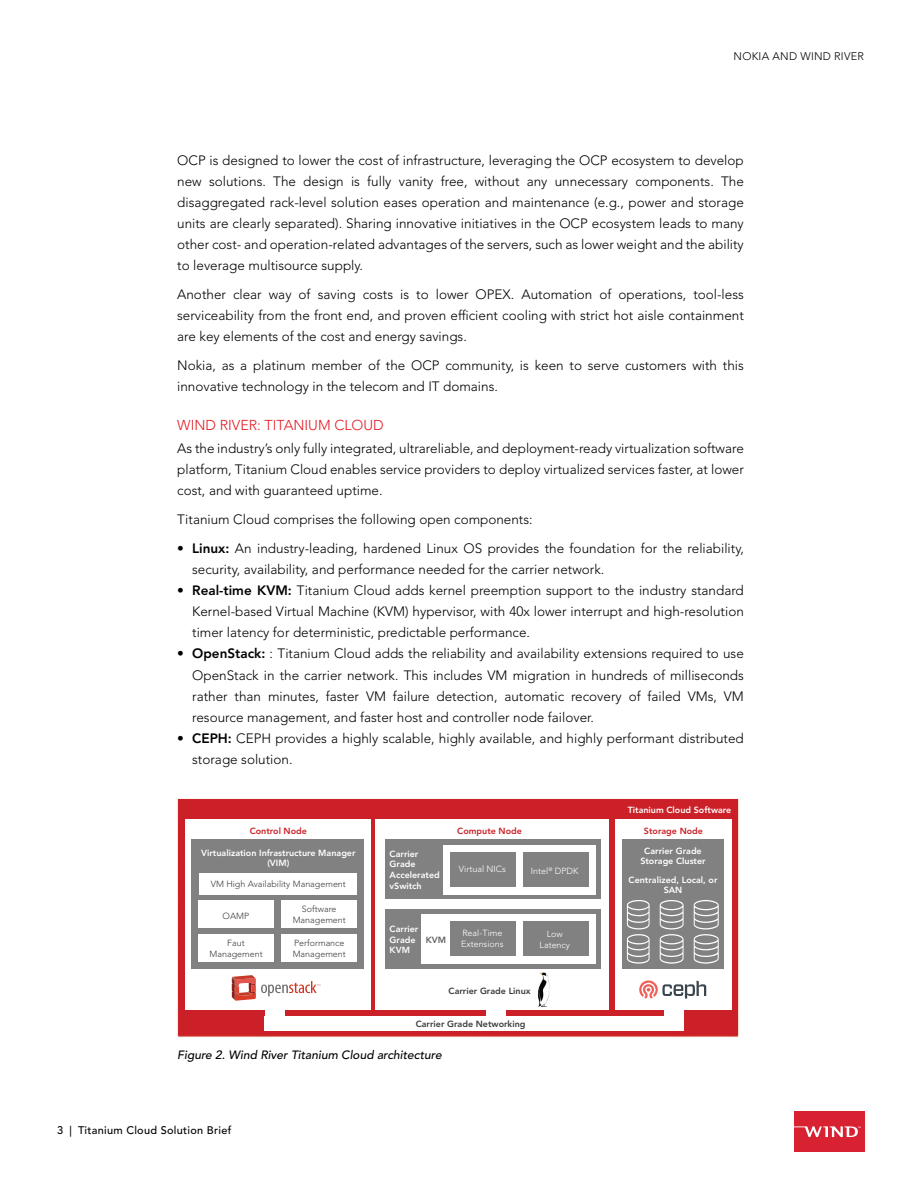
<style>
.page{position:relative;width:918px;height:1188px;background:#fff}
.page>*{position:absolute;margin:0;border:0;box-sizing:border-box;transform-origin:0 0}
.t1{font:300 14.25px "Avenir LT Std";color:#e31b23}
.t2{font:300 13.5px/21px "Avenir LT Std";color:#000;text-align:justify}
.t3{font:italic 500 12px "Avenir LT Std";color:#000}
.t4{font:500 10.95px "Avenir LT Std";letter-spacing:.025em;color:#000}
.t5{font:300 10.95px "Avenir LT Std";letter-spacing:.02em;color:#000}
.t6{font:800 8.85px/10.6px "Avenir LT Std";color:#fff;text-align:center}
.t7{font:300 8.85px/10.6px "Avenir LT Std";color:#3c3c3b;text-align:center}
.t8{font:300 8.85px/10.6px "Avenir LT Std";color:#fff}
.t9{font:800 8.85px "Avenir LT Std";color:#3c3c3b}
.t10{font:800 8.85px "Avenir LT Std";color:#cb2027}
.t11{font:800 8.85px "Avenir LT Std";color:#5f6060}
.s1{font-weight:800}
</style>
<div class="page">
<div style="left:794px;top:1111px;width:71px;height:41px;background:#d82231"></div>
<svg style="left:794px;top:1126px;width:67px;height:11px"></svg>
<img style="left:177px;top:798px;width:562px;height:239px">
<div style="left:179px;top:800px;width:559px;height:235px;background:#cb2027"></div>
<div style="left:615px;top:819px;width:117px;height:191px;background:#fff"></div>
<div style="left:265px;top:1016px;width:419px;height:15px;background:#fff"></div>
<div style="left:265px;top:1007px;width:19px;height:15px;background:#fff"></div>
<div style="left:486px;top:1007px;width:20px;height:15px;background:#fff"></div>
<div style="left:665px;top:1007px;width:19px;height:15px;background:#fff"></div>
<div style="left:185px;top:819px;width:185px;height:191px;background:#fff"></div>
<div style="left:191px;top:839px;width:173px;height:130px;background:#818181"></div>
<div style="left:199px;top:873px;width:157px;height:22px;background:#fff"></div>
<div style="left:199px;top:901px;width:75px;height:27px;background:#fff"></div>
<div style="left:281px;top:901px;width:75px;height:27px;background:#fff"></div>
<div style="left:199px;top:935px;width:75px;height:27px;background:#fff"></div>
<div style="left:281px;top:935px;width:75px;height:27px;background:#fff"></div>
<svg style="left:232px;top:975px;width:88px;height:26px"></svg>
<div style="left:375px;top:819px;width:234px;height:191px;background:#fff"></div>
<div style="left:385px;top:839px;width:216px;height:60px;background:#818181"></div>
<div style="left:443px;top:845px;width:153px;height:49px;background:#fff"></div>
<div style="left:450px;top:852px;width:65px;height:35px;background:#818181"></div>
<div style="left:523px;top:852px;width:65px;height:35px;background:#818181"></div>
<div style="left:385px;top:909px;width:216px;height:60px;background:#818181"></div>
<div style="left:421px;top:914px;width:175px;height:50px;background:#fff"></div>
<div style="left:450px;top:922px;width:65px;height:34px;background:#818181"></div>
<div style="left:523px;top:922px;width:65px;height:34px;background:#818181"></div>
<img style="left:537px;top:972px;width:13px;height:34px">
<div style="left:622px;top:839px;width:102px;height:130px;background:#818181"></div>
<svg style="left:639px;top:980px;width:67px;height:19px"></svg>
<svg style="left:627px;top:900px;width:23px;height:64px"></svg>
<svg style="left:660px;top:900px;width:24px;height:64px"></svg>
<svg style="left:694px;top:900px;width:25px;height:64px"></svg>
<p class="t5" style="left:734px;top:50px;width:132px">NOKIA AND WIND RIVER</p>
<p class="t2" style="left:177px;top:150px;width:568px">OCP is designed to lower the cost of infrastructure, leveraging the OCP ecosystem to develop new solutions. The design is fully vanity free, without any unnecessary components. The disaggregated rack-level solution eases operation and maintenance (e.g., power and storage units are clearly separated). Sharing innovative initiatives in the OCP ecosystem leads to many other cost- and operation-related advantages of the servers, such as lower weight and the ability to leverage multisource supply.</p>
<p class="t2" style="left:177px;top:284px;width:568px">Another clear way of saving costs is to lower OPEX. Automation of operations, tool-less serviceability from the front end, and proven efficient cooling with strict hot aisle containment are key elements of the cost and energy savings.</p>
<p class="t2" style="left:177px;top:355px;width:568px">Nokia, as a platinum member of the OCP community, is keen to serve customers with this innovative technology in the telecom and IT domains.</p>
<p class="t1" style="left:177px;top:416px;width:208px">WIND RIVER: TITANIUM CLOUD</p>
<p class="t2" style="left:177px;top:438px;width:568px">As the industry’s only fully integrated, ultrareliable, and deployment-ready virtualization software platform, Titanium Cloud enables service providers to deploy virtualized services faster, at lower cost, and with guaranteed uptime.</p>
<p class="t2" style="left:177px;top:509px;width:357px">Titanium Cloud comprises the following open components:</p>
<p class="t2" style="left:192px;top:538px;width:553px;text-indent:-15px"><span class="s1">• Linux:</span> An industry-leading, hardened Linux OS provides the foundation for the reliability, security, availability, and performance needed for the carrier network.</p>
<p class="t2" style="left:192px;top:580px;width:553px;text-indent:-15px"><span class="s1">• Real-time KVM:</span> Titanium Cloud adds kernel preemption support to the industry standard Kernel-based Virtual Machine (KVM) hypervisor, with 40x lower interrupt and high-resolution timer latency for deterministic, predictable performance.</p>
<p class="t2" style="left:192px;top:643px;width:553px;text-indent:-15px"><span class="s1">• OpenStack:</span> : Titanium Cloud adds the reliability and availability extensions required to use OpenStack in the carrier network. This includes VM migration in hundreds of milliseconds rather than minutes, faster VM failure detection, automatic recovery of failed VMs, VM resource management, and faster host and controller node failover.</p>
<p class="t2" style="left:192px;top:727px;width:553px;text-indent:-15px"><span class="s1">• CEPH:</span> CEPH provides a highly scalable, highly available, and highly performant distributed storage solution.</p>
<p class="t10" style="left:250px;top:825px;width:59px">Control Node</p>
<p class="t6" style="left:201px;top:847px;width:156px">Virtualization Infrastructure Manager (VIM)</p>
<p class="t7" style="left:211px;top:879px;width:137px">VM High Availability Management</p>
<p class="t7" style="left:223px;top:910px;width:28px">OAMP</p>
<p class="t7" style="left:293px;top:904px;width:55px">Software<br>Management</p>
<p class="t7" style="left:209px;top:938px;width:55px">Faut<br>Management</p>
<p class="t7" style="left:293px;top:938px;width:55px;text-align:left">Performance<br>Management</p>
<p class="t6" style="left:390px;top:848px;width:52px;text-align:left">Carrier<br>Grade<br>Accelerated vSwitch</p>
<p class="t10" style="left:457px;top:825px;width:66px">Compute Node</p>
<p class="t8" style="left:459px;top:864px;width:48px">Virtual NICs</p>
<p class="t8" style="left:531px;top:866px;width:49px">Intel<sup>@</sup> DPDK</p>
<p class="t6" style="left:390px;top:924px;width:30px;text-align:left">Carrier<br>Grade<br>KVM</p>
<p class="t11" style="left:426px;top:934px;width:22px">KVM</p>
<p class="t8" style="left:461px;top:928px;width:44px">Real-Time<br>Extensions</p>
<p class="t8" style="left:540px;top:929px;width:32px;text-align:center">Low<br>Latency</p>
<p class="t9" style="left:449px;top:986px;width:84px">Carrier Grade Linux</p>
<p class="t9" style="left:416px;top:1019px;width:111px">Carrier Grade Networking</p>
<p class="t3" style="left:177px;top:1048px;width:266px">Figure 2. Wind River Titanium Cloud architecture</p>
<p class="t4" style="left:57px;top:1124px;width:176px">3 | Titanium Cloud Solution Brief</p>
<p class="t6" style="left:628px;top:805px;width:105px">Titanium Cloud Software</p>
<p class="t10" style="left:644px;top:825px;width:61px">Storage Node</p>
<p class="t6" style="left:640px;top:845px;width:67px">Carrier Grade<br>Storage Cluster</p>
<p class="t6" style="left:629px;top:874px;width:90px">Centralized, Local, or<br>SAN</p>
</div>
